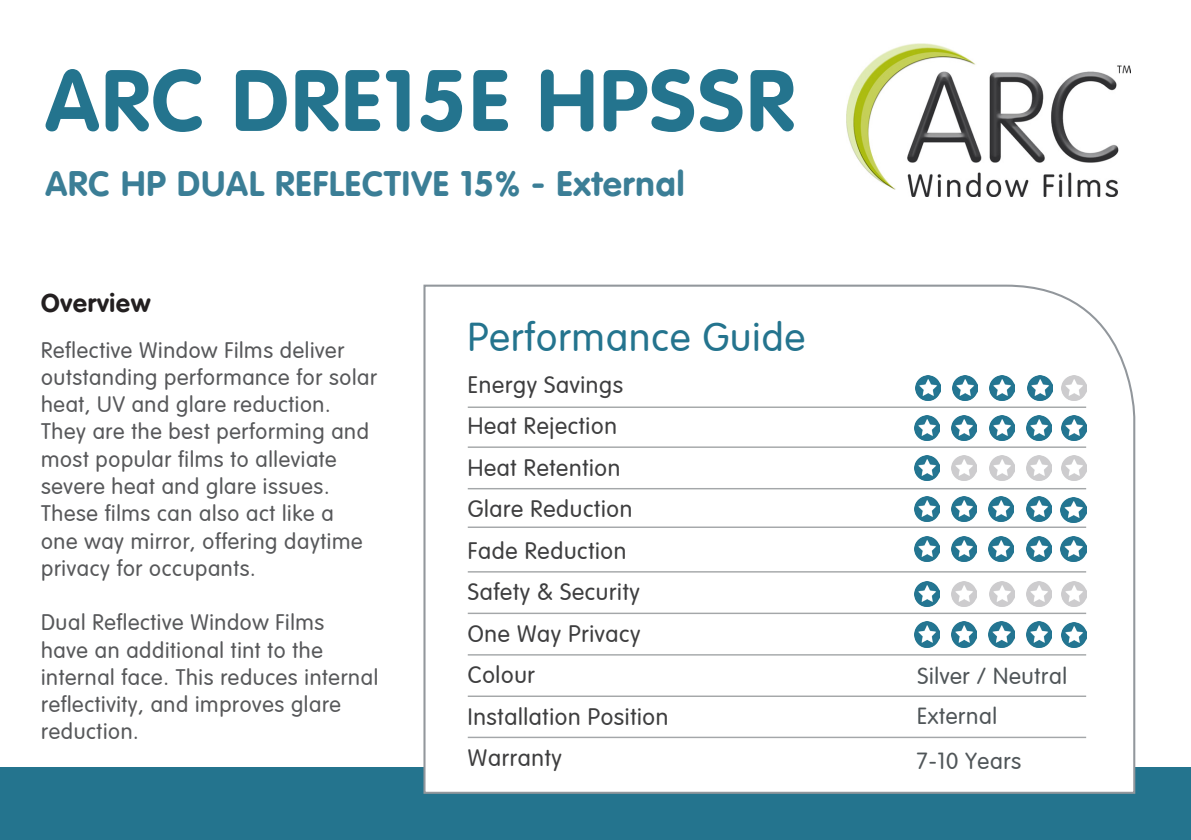
<style>
.page{position:relative;width:1191px;height:840px;background:#fff}
.page>*{position:absolute;margin:0;border:0;box-sizing:border-box;transform-origin:0 0}
.t1{font:85.4px "VAG Rounded Bold";letter-spacing:.03em;color:#24748e}
.t2{font:300 39.4px "VAG Rounded";letter-spacing:.03em;color:#24748e}
.t3{font:34.6px "VAG Rounded Bold";letter-spacing:.03em;color:#3b7e96}
.t4{font:25.6px "VAG Rounded Bold";letter-spacing:.03em;color:#231f20}
.t5{font:300 23.4px "VAG Rounded";letter-spacing:.03em;color:#3e3e3f}
.t6{font:300 22.8px "VAG Rounded";letter-spacing:.03em;color:#505659}
.t7{font:300 22px/27.2px "VAG Rounded";letter-spacing:.03em;color:#57585a}
</style>
<div class="page">
<div style="left:0;top:767px;width:1191px;height:72px;background:#24748e"></div>
<svg style="left:423px;top:284px;width:713px;height:510px"></svg>
<hr style="left:468px;top:612px;width:618px;height:1px;background:#505659">
<hr style="left:468px;top:487px;width:618px;height:2px;background:#505659">
<hr style="left:468px;top:653px;width:618px;height:2px;background:#505659">
<hr style="left:468px;top:526px;width:618px;height:1px;background:#505659">
<hr style="left:468px;top:570px;width:618px;height:2px;background:#505659">
<hr style="left:468px;top:446px;width:618px;height:1px;background:#505659">
<hr style="left:468px;top:406px;width:618px;height:2px;background:#505659">
<hr style="left:468px;top:695px;width:618px;height:1px;background:#505659">
<hr style="left:468px;top:736px;width:618px;height:1px;background:#505659">
<img style="left:1061px;top:581px;width:25px;height:25px">
<img style="left:914px;top:581px;width:25px;height:25px">
<img style="left:951px;top:581px;width:25px;height:25px">
<img style="left:989px;top:581px;width:25px;height:25px">
<img style="left:1026px;top:581px;width:25px;height:25px">
<img style="left:1061px;top:455px;width:25px;height:25px">
<img style="left:914px;top:455px;width:25px;height:25px">
<img style="left:951px;top:455px;width:25px;height:25px">
<img style="left:989px;top:455px;width:25px;height:25px">
<img style="left:1026px;top:455px;width:25px;height:25px">
<img style="left:914px;top:415px;width:25px;height:25px">
<img style="left:951px;top:415px;width:25px;height:25px">
<img style="left:989px;top:415px;width:25px;height:25px">
<img style="left:1026px;top:415px;width:25px;height:25px">
<img style="left:1061px;top:415px;width:25px;height:25px">
<img style="left:914px;top:496px;width:25px;height:25px">
<img style="left:951px;top:496px;width:25px;height:25px">
<img style="left:988px;top:496px;width:25px;height:25px">
<img style="left:1026px;top:496px;width:25px;height:25px">
<img style="left:1061px;top:496px;width:25px;height:26px">
<img style="left:914px;top:536px;width:25px;height:25px">
<img style="left:951px;top:536px;width:25px;height:25px">
<img style="left:988px;top:536px;width:25px;height:25px">
<img style="left:1026px;top:536px;width:25px;height:25px">
<img style="left:1061px;top:536px;width:25px;height:25px">
<img style="left:846px;top:44px;width:284px;height:152px">
<img style="left:914px;top:621px;width:25px;height:25px">
<img style="left:951px;top:621px;width:25px;height:25px">
<img style="left:989px;top:621px;width:25px;height:25px">
<img style="left:1026px;top:621px;width:25px;height:25px">
<img style="left:1061px;top:622px;width:25px;height:25px">
<img style="left:915px;top:375px;width:25px;height:25px">
<img style="left:952px;top:375px;width:25px;height:25px">
<img style="left:989px;top:375px;width:25px;height:25px">
<img style="left:1027px;top:375px;width:25px;height:25px">
<img style="left:1061px;top:375px;width:25px;height:25px">
<p class="t1" style="left:45px;top:51px;width:750px">ARC DRE15E HPSSR</p>
<p class="t3" style="left:45px;top:163px;width:640px">ARC HP DUAL REFLECTIVE 15% - External</p>
<p class="t4" style="left:41px;top:288px;width:111px">Overview</p>
<p class="t7" style="left:41px;top:337px;width:337px">Reflective Window Films deliver outstanding performance for solar heat, UV and glare reduction.<br>They are the best performing and most popular films to alleviate severe heat and glare issues.<br>These films can also act like a<br>one way mirror, offering daytime privacy for occupants.</p>
<p class="t7" style="left:41px;top:609px;width:338px">Dual Reflective Window Films<br>have an additional tint to the internal face. This reduces internal reflectivity, and improves glare reduction.</p>
<p class="t2" style="left:468px;top:314px;width:339px">Performance Guide</p>
<p class="t5" style="left:468px;top:371px;width:157px">Energy Savings</p>
<p class="t5" style="left:468px;top:412px;width:150px">Heat Rejection</p>
<p class="t5" style="left:468px;top:454px;width:154px">Heat Retention</p>
<p class="t5" style="left:468px;top:495px;width:166px">Glare Reduction</p>
<p class="t5" style="left:468px;top:537px;width:160px">Fade Reduction</p>
<p class="t5" style="left:468px;top:578px;width:173px">Safety &amp; Security</p>
<p class="t5" style="left:468px;top:619px;width:174px">One Way Privacy</p>
<p class="t5" style="left:468px;top:661px;width:69px">Colour</p>
<p class="t5" style="left:468px;top:702px;width:202px">Installation Position</p>
<p class="t5" style="left:468px;top:744px;width:95px">Warranty</p>
<p class="t6" style="left:916px;top:747px;width:106px">7-10 Years</p>
<p class="t6" style="left:917px;top:662px;width:151px">Silver / Neutral</p>
<p class="t6" style="left:917px;top:702px;width:82px">External</p>
</div>
